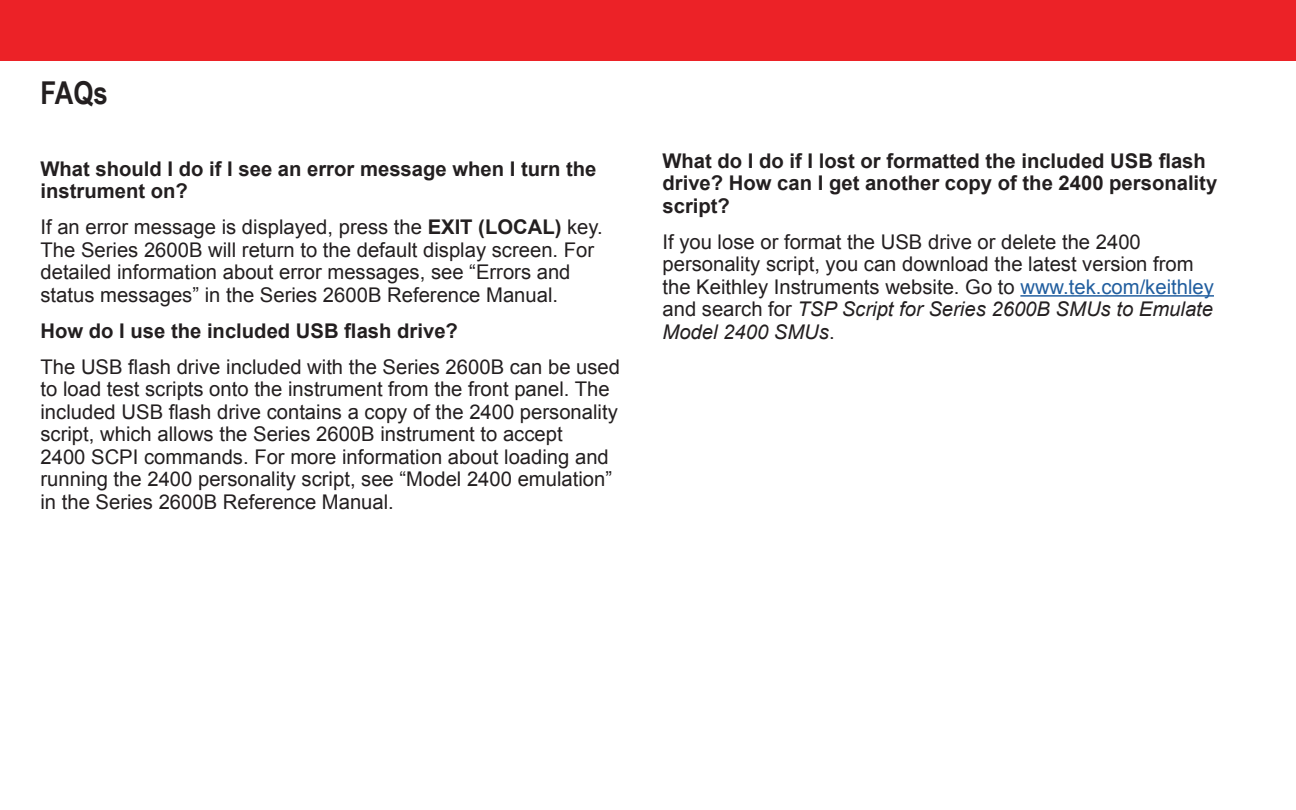
<style>
.page{position:relative;width:1296px;height:810px;background:#fff}
.page>*{position:absolute;margin:0;border:0;box-sizing:border-box;transform-origin:0 0}
.t1{font:700 31.5px "Arial Narrow";color:#231f20}
.t2{font:20.25px/22.5px "Arial";color:#231f20}
.t3{font:700 20.25px/22.5px "Arial";color:#231f20}
.s1{font-weight:700}
.s2{color:#215e9f}
.s3{font-style:italic}
</style>
<div class="page">
<hr style="left:1020px;top:295px;width:194px;height:2px;background:#215e9f">
<div style="left:0;top:0;width:1296px;height:61px;background:#ec2227"></div>
<h1 class="t1" style="left:40px;top:69px;width:69px">FAQs</h1>
<p class="t3" style="left:40px;top:158px;width:557px">What should I do if I see an error message when I turn the instrument on?</p>
<p class="t2" style="left:40px;top:216px;width:564px">If an error message is displayed, press the <span class="s1">EXIT (LOCAL)</span> key.<br>The Series 2600B will return to the default display screen. For detailed information about error messages, see “Errors and status messages” in the Series 2600B Reference Manual.</p>
<p class="t3" style="left:41px;top:320px;width:419px">How do I use the included USB flash drive?</p>
<p class="t2" style="left:41px;top:356px;width:581px">The USB flash drive included with the Series 2600B can be used to load test scripts onto the instrument from the front panel. The included USB flash drive contains a copy of the 2400 personality script, which allows the Series 2600B instrument to accept<br>2400 SCPI commands. For more information about loading and running the 2400 personality script, see “Model 2400 emulation” in the Series 2600B Reference Manual.</p>
<p class="t3" style="left:662px;top:150px;width:556px">What do I do if I lost or formatted the included USB flash drive? How can I get another copy of the 2400 personality script?</p>
<p class="t2" style="left:662px;top:231px;width:553px">If you lose or format the USB drive or delete the 2400 personality script, you can download the latest version from the Keithley Instruments website. Go to <span class="s2">www.tek.com/keithley </span>and search for <span class="s3">TSP Script for Series 2600B SMUs to Emulate Model 2400 SMUs</span>.</p>
</div>
